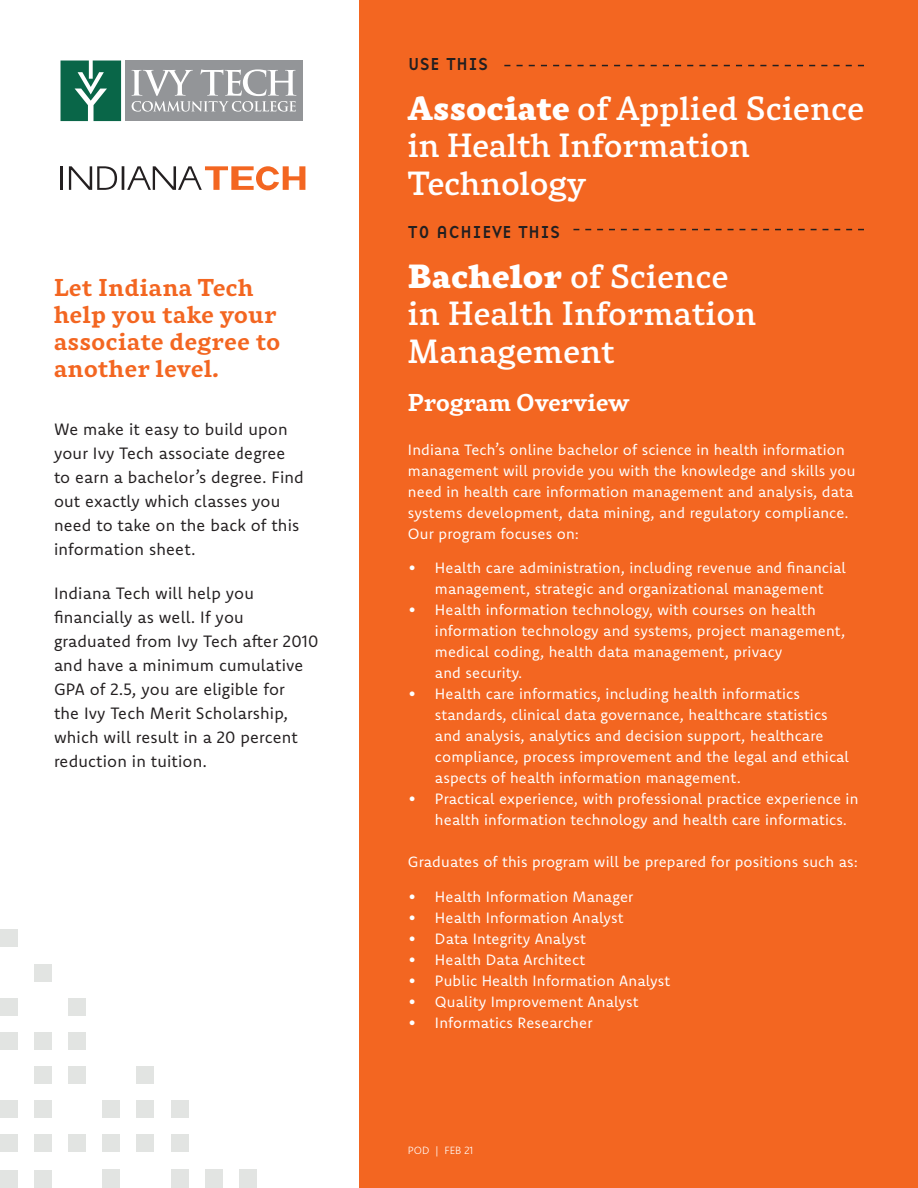
<style>
.page{position:relative;width:918px;height:1188px;background:#fff}
.page>*{position:absolute;margin:0;border:0;box-sizing:border-box;transform-origin:0 0}
.t1{font:500 33px/37.5px "Rival";letter-spacing:.02em;color:#fff}
.t2{font:700 24px/27px "Rival";letter-spacing:.03em;color:#f36621}
.t3{font:700 24px "Rival";letter-spacing:.01em;color:#fff}
.t4{font:18px "Base 9 Sans OT";color:#231f20}
.t5{font:16.5px/24px "Komet";letter-spacing:.01em;color:#231f20}
.t6{font:15px/21px "Komet";letter-spacing:.01em;color:#fff}
.t7{font:300 10.5px "Komet";color:#fff}
.s1{font-weight:900}
</style>
<div class="page">
<div style="left:360px;top:0;width:558px;height:1188px;background:#f36621"></div>
<svg style="left:69px;top:166px;width:48px;height:24px"></svg>
<hr style="left:122px;top:166px;width:2px;height:24px;background:#231f20">
<hr style="left:60px;top:166px;width:3px;height:24px;background:#231f20">
<svg style="left:127px;top:166px;width:178px;height:24px"></svg>
<svg style="left:61px;top:61px;width:60px;height:60px;background:#2c7c62"></svg>
<div style="left:125px;top:61px;width:178px;height:60px;background:#939598"></div>
<svg style="left:131px;top:69px;width:165px;height:43px"></svg>
<div style="left:205px;top:1169px;width:17px;height:19px;background:#e2e4e2"></div>
<div style="left:137px;top:1135px;width:17px;height:17px;background:#e2e4e2"></div>
<div style="left:137px;top:1101px;width:17px;height:17px;background:#e2e4e2"></div>
<div style="left:137px;top:1067px;width:17px;height:17px;background:#e2e4e2"></div>
<div style="left:68px;top:1135px;width:18px;height:17px;background:#e2e4e2"></div>
<div style="left:68px;top:1067px;width:18px;height:17px;background:#e2e4e2"></div>
<div style="left:68px;top:1032px;width:18px;height:17px;background:#e2e4e2"></div>
<div style="left:68px;top:998px;width:18px;height:17px;background:#e2e4e2"></div>
<div style="left:171px;top:1169px;width:17px;height:19px;background:#e2e4e2"></div>
<div style="left:171px;top:1135px;width:17px;height:17px;background:#e2e4e2"></div>
<div style="left:171px;top:1101px;width:17px;height:17px;background:#e2e4e2"></div>
<div style="left:239px;top:1169px;width:17px;height:19px;background:#e2e4e2"></div>
<div style="left:103px;top:1169px;width:17px;height:19px;background:#e2e4e2"></div>
<div style="left:103px;top:1135px;width:17px;height:17px;background:#e2e4e2"></div>
<div style="left:103px;top:1101px;width:17px;height:17px;background:#e2e4e2"></div>
<div style="left:34px;top:1170px;width:17px;height:18px;background:#e2e4e2"></div>
<div style="left:34px;top:1135px;width:17px;height:17px;background:#e2e4e2"></div>
<div style="left:34px;top:1101px;width:17px;height:17px;background:#e2e4e2"></div>
<div style="left:34px;top:1067px;width:17px;height:17px;background:#e2e4e2"></div>
<div style="left:34px;top:1032px;width:17px;height:17px;background:#e2e4e2"></div>
<div style="left:34px;top:964px;width:17px;height:17px;background:#e2e4e2"></div>
<div style="left:0;top:1170px;width:17px;height:18px;background:#e2e4e2"></div>
<div style="left:0;top:1135px;width:17px;height:17px;background:#e2e4e2"></div>
<div style="left:0;top:1101px;width:17px;height:17px;background:#e2e4e2"></div>
<div style="left:0;top:1032px;width:17px;height:17px;background:#e2e4e2"></div>
<div style="left:0;top:930px;width:17px;height:17px;background:#e2e4e2"></div>
<div style="left:0;top:998px;width:17px;height:17px;background:#e2e4e2"></div>
<svg style="left:504px;top:65px;width:360px;height:1px"></svg>
<svg style="left:573px;top:229px;width:291px;height:1px"></svg>
<p class="t2" style="left:54px;top:273px;width:228px">Let Indiana Tech help you take your associate degree to another level.</p>
<p class="t5" style="left:54px;top:417px;width:251px">We make it easy to build upon your Ivy Tech associate degree to earn a bachelor’s degree. Find out exactly which classes you need to take on the back of this information sheet.</p>
<p class="t5" style="left:54px;top:581px;width:266px">Indiana Tech will help you financially as well. If you graduated from Ivy Tech after 2010 and have a minimum cumulative<br>GPA of 2.5, you are eligible for<br>the Ivy Tech Merit Scholarship, which will result in a 20 percent reduction in tuition.</p>
<p class="t4" style="left:408px;top:54px;width:82px">USE THIS</p>
<p class="t1" style="left:408px;top:88px;width:457px"><span class="s1">Associate</span> of Applied Science in Health Information<br>Technology</p>
<p class="t4" style="left:408px;top:222px;width:154px">TO ACHIEVE THIS</p>
<p class="t1" style="left:408px;top:256px;width:350px"><span class="s1">Bachelor</span> of Science in Health Information<br>Management</p>
<p class="t3" style="left:408px;top:384px;width:223px">Program Overview</p>
<p class="t6" style="left:408px;top:439px;width:449px">Indiana Tech’s online bachelor of science in health information management will provide you with the knowledge and skills you need in health care information management and analysis, data systems development, data mining, and regulatory compliance.<br>Our program focuses on:</p>
<p class="t6" style="left:408px;top:557px;width:440px;text-align:center">• Health care administration, including revenue and financial management, strategic and organizational management</p>
<p class="t6" style="left:435px;top:599px;width:412px;text-indent:-27px">• Health information technology, with courses on health information technology and systems, project management, medical coding, health data management, privacy<br>and security.</p>
<p class="t6" style="left:435px;top:683px;width:416px;text-indent:-27px">• Health care informatics, including health informatics standards, clinical data governance, healthcare statistics and analysis, analytics and decision support, healthcare compliance, process improvement and the legal and ethical aspects of health information management.</p>
<p class="t6" style="left:435px;top:788px;width:425px;text-indent:-27px">• Practical experience, with professional practice experience in health information technology and health care informatics.</p>
<p class="t6" style="left:408px;top:851px;width:452px">Graduates of this program will be prepared for positions such as:</p>
<p class="t6" style="left:408px;top:886px;width:227px">• Health Information Manager</p>
<p class="t6" style="left:408px;top:907px;width:217px">• Health Information Analyst</p>
<p class="t6" style="left:408px;top:928px;width:179px">• Data Integrity Analyst</p>
<p class="t6" style="left:408px;top:949px;width:179px">• Health Data Architect</p>
<p class="t6" style="left:408px;top:970px;width:264px">• Public Health Information Analyst</p>
<p class="t6" style="left:408px;top:991px;width:232px">• Quality Improvement Analyst</p>
<p class="t6" style="left:408px;top:1012px;width:186px">• Informatics Researcher</p>
<p class="t7" style="left:408px;top:1143px;width:67px">POD | FEB 21</p>
</div>
